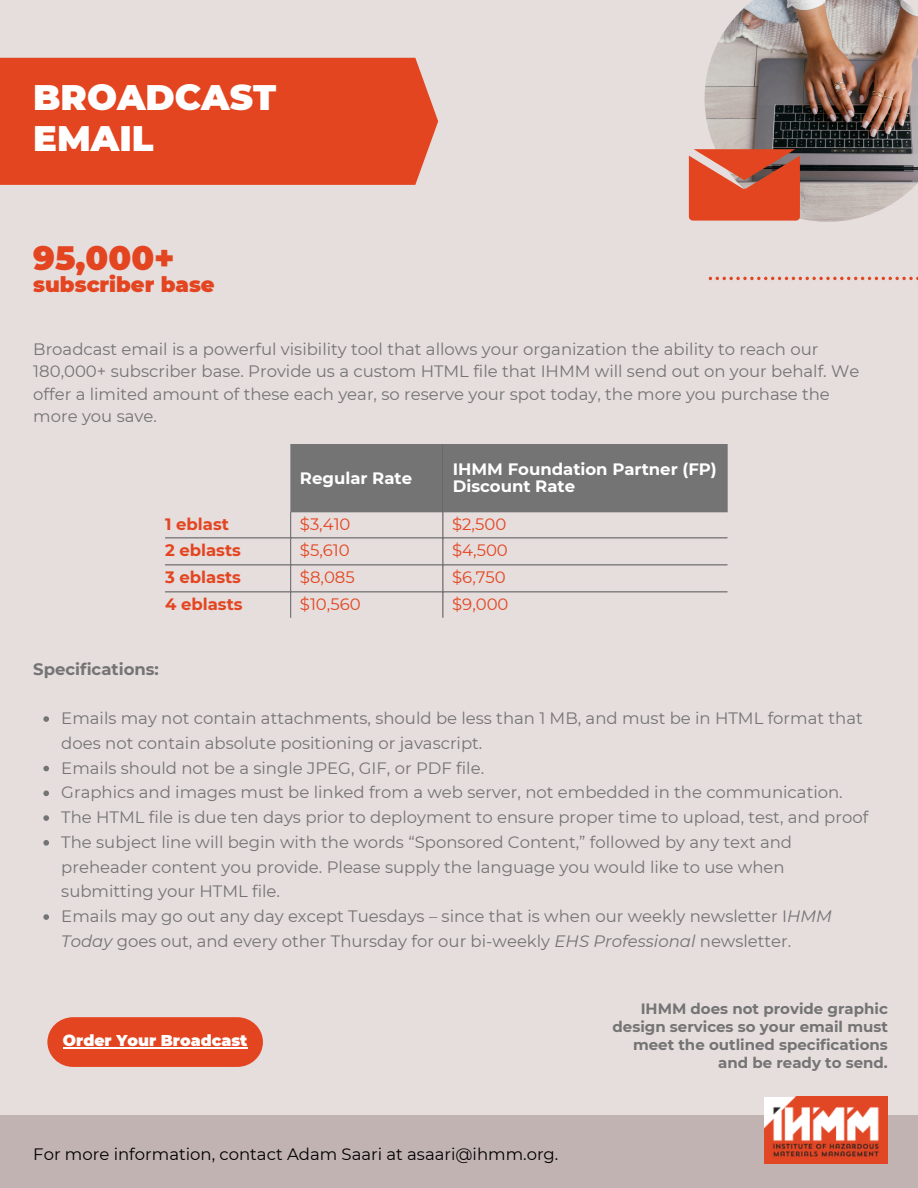
<style>
.page{position:relative;width:918px;height:1188px;background:#e6dddd}
.page>*{position:absolute;margin:0;border:0;box-sizing:border-box;transform-origin:0 0}
.t1{font:900 35.4px "Montserrat";color:#fff}
.t2{font:900 33px "Montserrat";color:#e34520}
.t3{font:900 21.15px "Montserrat";color:#e34520}
.t4{font:16.5px/24.8px "Montserrat";color:#747474}
.t5{font:16.5px "Montserrat";color:#000}
.t6{font:16.5px "Montserrat";color:#e34520}
.t7{font:700 16.5px "Montserrat";color:#fff}
.t8{font:700 16.5px "Montserrat";color:#e34520}
.t9{font:700 16.5px "Montserrat";color:#747474}
.t10{font:900 15.6px "Montserrat";color:#fff}
.t11{font:700 15px/18px "Montserrat";color:#747474;text-align:right}
.s1{font-style:italic}
</style>
<div class="page">
<div style="left:0;top:58px;width:438px;height:127px;background:#e34520"></div>
<img style="left:705px;top:0;width:213px;height:222px">
<svg style="left:709px;top:277px;width:209px;height:3px"></svg>
<svg style="left:689px;top:149px;width:111px;height:72px;background:#d95030"></svg>
<div style="left:0;top:1116px;width:918px;height:72px;background:#c2b3b3"></div>
<img style="left:764px;top:1096px;width:124px;height:68px">
<svg style="left:47px;top:1017px;width:216px;height:50px;background:#e3512f"></svg>
<hr style="left:63px;top:1048px;width:184px;height:1px;background:#fff">
<div style="left:290px;top:444px;width:438px;height:68px;background:#747474"></div>
<hr style="left:290px;top:512px;width:1px;height:106px;background:#747474">
<hr style="left:442px;top:444px;width:2px;height:174px;background:#747474">
<hr style="left:165px;top:537px;width:562px;height:1px;background:#747474">
<hr style="left:165px;top:564px;width:562px;height:1px;background:#747474">
<hr style="left:165px;top:591px;width:562px;height:1px;background:#747474">
<svg style="left:43px;top:716px;width:6px;height:6px"></svg>
<svg style="left:43px;top:766px;width:6px;height:5px"></svg>
<svg style="left:43px;top:790px;width:6px;height:6px"></svg>
<svg style="left:43px;top:815px;width:6px;height:6px"></svg>
<svg style="left:43px;top:840px;width:6px;height:6px"></svg>
<svg style="left:43px;top:914px;width:6px;height:6px"></svg>
<p class="t1" style="left:33px;top:76px;width:244px">BROADCAST</p>
<p class="t1" style="left:33px;top:117px;width:122px">EMAIL</p>
<h3 class="t2" style="left:33px;top:238px;width:143px">95,000+</h3>
<h3 class="t3" style="left:33px;top:271px;width:183px">subscriber base</h3>
<h2 class="t4" style="left:33px;top:338px;width:828px;line-height:22.5px">Broadcast email is a powerful visibility tool that allows your organization the ability to reach our 180,000+ subscriber base. Provide us a custom HTML file that IHMM will send out on your behalf. We offer a limited amount of these each year, so reserve your spot today, the more you purchase the more you save.</h2>
<p class="t7" style="left:300px;top:468px;width:114px">Regular Rate</p>
<p class="t7" style="left:453px;top:459px;width:266px">IHMM Foundation Partner (FP)</p>
<p class="t7" style="left:453px;top:476px;width:124px">Discount Rate</p>
<p class="t8" style="left:165px;top:514px;width:65px">1 eblast</p>
<p class="t6" style="left:300px;top:514px;width:52px">$3,410</p>
<p class="t6" style="left:452px;top:514px;width:56px">$2,500</p>
<p class="t8" style="left:165px;top:541px;width:77px">2 eblasts</p>
<p class="t6" style="left:300px;top:541px;width:51px">$5,610</p>
<p class="t6" style="left:452px;top:541px;width:57px">$4,500</p>
<p class="t8" style="left:165px;top:568px;width:78px">3 eblasts</p>
<p class="t6" style="left:300px;top:568px;width:56px">$8,085</p>
<p class="t6" style="left:452px;top:568px;width:55px">$6,750</p>
<p class="t8" style="left:165px;top:595px;width:79px">4 eblasts</p>
<p class="t6" style="left:300px;top:595px;width:62px">$10,560</p>
<p class="t6" style="left:452px;top:595px;width:58px">$9,000</p>
<p class="t9" style="left:33px;top:659px;width:127px">Specifications:</p>
<h3 class="t4" style="left:61px;top:706px;width:803px">Emails may not contain attachments, should be less than 1 MB, and must be in HTML format that does not contain absolute positioning or javascript.</h3>
<p class="t4" style="left:61px;top:755px;width:424px">Emails should not be a single JPEG, GIF, or PDF file.</p>
<p class="t4" style="left:61px;top:780px;width:783px">Graphics and images must be linked from a web server, not embedded in the communication.</p>
<p class="t4" style="left:61px;top:805px;width:808px">The HTML file is due ten days prior to deployment to ensure proper time to upload, test, and proof</p>
<p class="t4" style="left:61px;top:830px;width:732px">The subject line will begin with the words “Sponsored Content,” followed by any text and preheader content you provide. Please supply the language you would like to use when submitting your HTML file.</p>
<p class="t4" style="left:61px;top:904px;width:772px">Emails may go out any day except Tuesdays – since that is when our weekly newsletter I<span class="s1">HMM<br>Today</span> goes out, and every other Thursday for our bi-weekly <span class="s1">EHS Professional</span> newsletter.</p>
<h1 class="t10" style="left:63px;top:1031px;width:186px">Order Your Broadcast</h1>
<p class="t5" style="left:33px;top:1144px;width:527px">For more information, contact Adam Saari at asaari@ihmm.org.</p>
<h3 class="t11" style="left:613px;top:999px;width:277px">IHMM does not provide graphic design services so your email must meet the outlined specifications and be ready to send.</h3>
</div>
